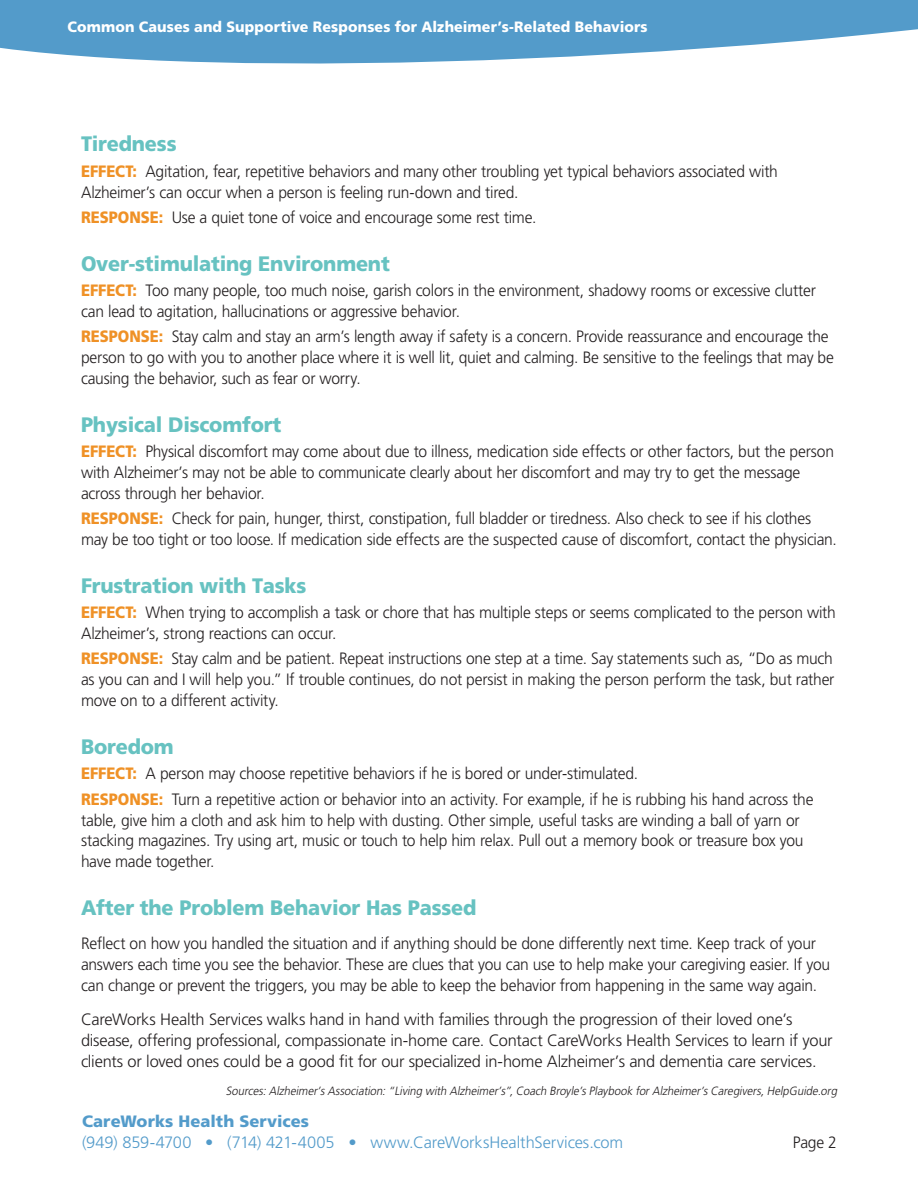
<style>
.page{position:relative;width:918px;height:1188px;background:#fff}
.page>*{position:absolute;margin:0;border:0;box-sizing:border-box;transform-origin:0 0}
.Subtitle_-_14_pt{font:900 20.85px "Frutiger";letter-spacing:-.01em;color:#67c2c1;scale:.95 1}
.Body_Text_-_Effect_R{font:300 16.5px/20.9px "Frutiger";letter-spacing:-.015em;color:#231f20;scale:.95 1}
.Body_Text{font:300 16.5px/20.9px "Frutiger";letter-spacing:-.015em;color:#231f20;scale:.95 1}
.Body_Text-2{font:300 16.5px/20.9px "Frutiger";letter-spacing:-.015em;color:#231f20}
.t1{font:300 16.5px "Frutiger";letter-spacing:-.005em;color:#539bca}
.t2{font:900 16.5px "Frutiger";letter-spacing:.005em;color:#539bca}
.t3{font:900 15px "Frutiger";letter-spacing:.005em;color:#fff;scale:.95 1}
.Source___Notes___Tip{font:italic 300 12px "Frutiger";color:#231f20;scale:.95 1}
.s1{font-weight:900;color:#ef9126}
</style>
<div class="page">
<svg style="left:0;top:0;width:918px;height:64px;fill:#539bca"></svg>
<p class="t3" style="left:68px;top:18px;width:612px">Common Causes and Supportive Responses for Alzheimer’s-Related Behaviors</p>
<p class="Subtitle_-_14_pt" style="left:81px;top:131px;width:102px">Tiredness</p>
<p class="Body_Text_-_Effect_R" style="left:81px;top:161px;width:735px"><span class="s1">EFFECT:</span> Agitation, fear, repetitive behaviors and many other troubling yet typical behaviors associated with<br>Alzheimer’s can occur when a person is feeling run-down and tired.</p>
<p class="Body_Text_-_Effect_R" style="left:81px;top:207px;width:481px"><span class="s1">RESPONSE:</span> Use a quiet tone of voice and encourage some rest time.</p>
<p class="Subtitle_-_14_pt" style="left:81px;top:251px;width:327px">Over-stimulating Environment</p>
<p class="Body_Text_-_Effect_R" style="left:81px;top:280px;width:775px"><span class="s1">EFFECT:</span> Too many people, too much noise, garish colors in the environment, shadowy rooms or excessive clutter can lead to agitation, hallucinations or aggressive behavior.</p>
<p class="Body_Text_-_Effect_R" style="left:81px;top:326px;width:794px"><span class="s1">RESPONSE:</span> Stay calm and stay an arm’s length away if safety is a concern. Provide reassurance and encourage the person to go with you to another place where it is well lit, quiet and calming. Be sensitive to the feelings that may be causing the behavior, such as fear or worry.</p>
<p class="Subtitle_-_14_pt" style="left:81px;top:412px;width:212px">Physical Discomfort</p>
<p class="Body_Text_-_Effect_R" style="left:81px;top:441px;width:794px"><span class="s1">EFFECT:</span> Physical discomfort may come about due to illness, medication side effects or other factors, but the person with Alzheimer’s may not be able to communicate clearly about her discomfort and may try to get the message across through her behavior.</p>
<p class="Body_Text_-_Effect_R" style="left:81px;top:508px;width:797px"><span class="s1">RESPONSE:</span> Check for pain, hunger, thirst, constipation, full bladder or tiredness. Also check to see if his clothes may be too tight or too loose. If medication side effects are the suspected cause of discomfort, contact the physician.</p>
<p class="Subtitle_-_14_pt" style="left:81px;top:573px;width:239px">Frustration with Tasks</p>
<p class="Body_Text_-_Effect_R" style="left:81px;top:602px;width:796px"><span class="s1">EFFECT:</span> When trying to accomplish a task or chore that has multiple steps or seems complicated to the person with<br>Alzheimer’s, strong reactions can occur.</p>
<p class="Body_Text_-_Effect_R" style="left:81px;top:648px;width:795px;text-align:justify"><span class="s1">RESPONSE:</span> Stay calm and be patient. Repeat instructions one step at a time. Say statements such as, “Do as much as you can and I will help you.” If trouble continues, do not persist in making the person perform the task, but rather move on to a different activity.</p>
<p class="Subtitle_-_14_pt" style="left:81px;top:734px;width:99px">Boredom</p>
<p class="Body_Text_-_Effect_R" style="left:81px;top:763px;width:588px"><span class="s1">EFFECT:</span> A person may choose repetitive behaviors if he is bored or under-stimulated.</p>
<p class="Body_Text_-_Effect_R" style="left:81px;top:788px;width:773px"><span class="s1">RESPONSE:</span> Turn a repetitive action or behavior into an activity. For example, if he is rubbing his hand across the table, give him a cloth and ask him to help with dusting. Other simple, useful tasks are winding a ball of yarn or stacking magazines. Try using art, music or touch to help him relax. Pull out a memory book or treasure box you have made together.</p>
<p class="Subtitle_-_14_pt" style="left:81px;top:895px;width:418px">After the Problem Behavior Has Passed</p>
<p class="Body_Text" style="left:81px;top:933px;width:790px">Reflect on how you handled the situation and if anything should be done differently next time. Keep track of your answers each time you see the behavior. These are clues that you can use to help make your caregiving easier. If you can change or prevent the triggers, you may be able to keep the behavior from happening in the same way again.</p>
<p class="Body_Text-2" style="left:81px;top:1009px;width:753px">CareWorks Health Services walks hand in hand with families through the progression of their loved one’s disease, offering professional, compassionate in-home care. Contact CareWorks Health Services to learn if your clients or loved ones could be a good fit for our specialized in-home Alzheimer’s and dementia care services.</p>
<p class="Source___Notes___Tip" style="left:226px;top:1084px;width:647px">Sources:Alzheimer’sAssociation:“Living with Alzheimer’s”,Coach Broyle’sPlaybook forAlzheimer’sCaregivers,HelpGuide.org</p>
<p class="t2" style="left:82px;top:1111px;width:229px">CareWorks Health Services</p>
<p class="t1" style="left:82px;top:1132px;width:543px">(949) 859-4700 • (714) 421-4005 • www.CareWorksHealthServices.com</p>
<p class="Body_Text" style="left:793px;top:1131px;width:48px">Page 2</p>
</div>
